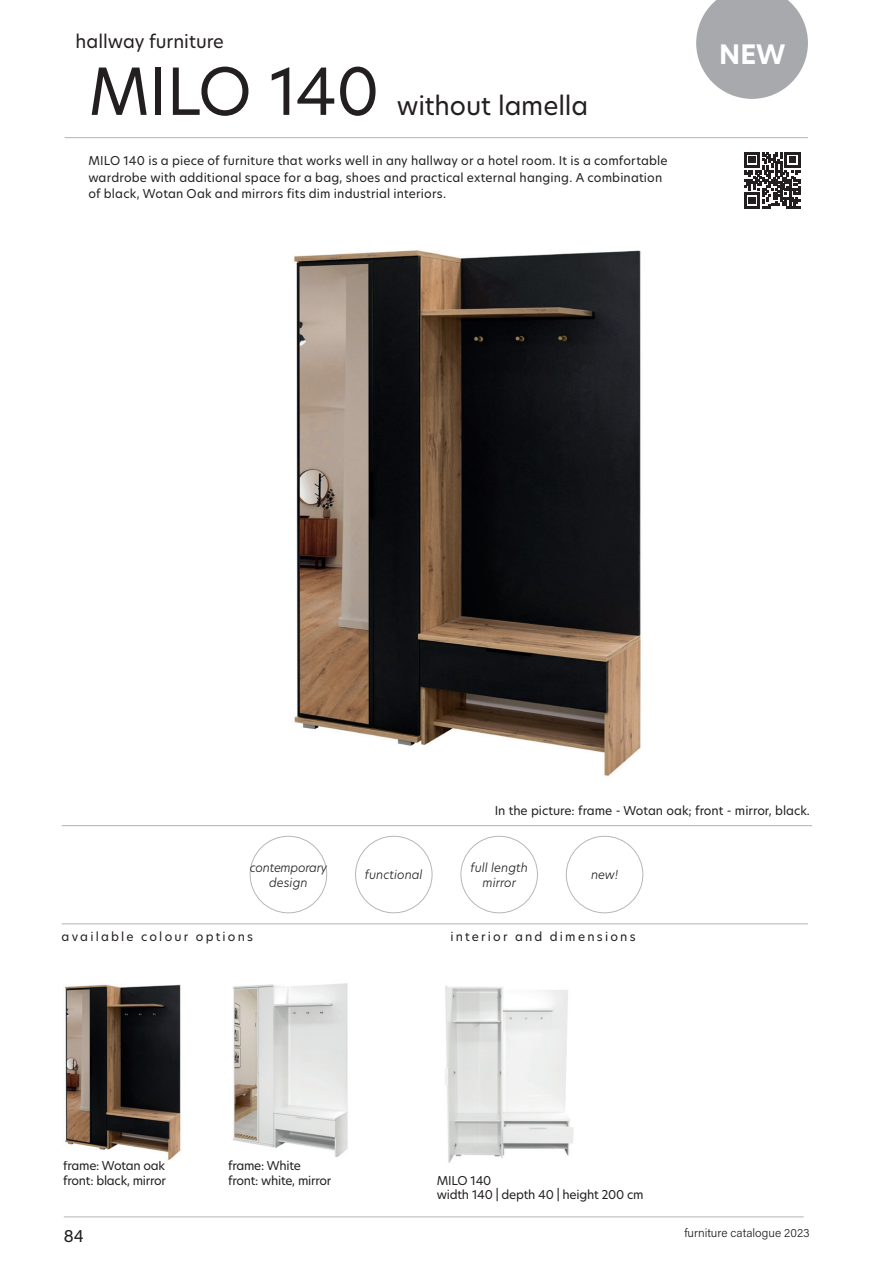
<style>
.page{position:relative;width:893px;height:1263px;background:#fff}
.page>*{position:absolute;margin:0;border:0;box-sizing:border-box;transform-origin:0 0}
.t1{font:63.6px "New Hero";letter-spacing:-.02em;color:#231f20}
.t2{font:700 26.25px "New Hero";color:#fff}
.t3{font:25.5px "New Hero";letter-spacing:-.005em;color:#231f20}
.t4{font:18px "New Hero";color:#231f20}
.t5{font:18px "Acumin Pro";color:#231f20}
.t6{font:12px/16.6px "New Hero";letter-spacing:.01em;color:#231f20}
.t7{font:12px/14.4px "New Hero";letter-spacing:-.02em;color:#231f20}
.t8{font:12px "New Hero";letter-spacing:.185em;color:#231f20}
.t9{font:italic 300 12px/14.4px "New Hero";color:#231f20;text-align:center}
.t10{font:300 12px "Acumin Pro";color:#231f20}
.t11{font:italic 300 12px/14.4px "New Hero";letter-spacing:-.02em;color:#231f20;text-align:center}
</style>
<div class="page">
<svg style="left:696px;top:0;width:112px;height:99px"></svg>
<hr style="left:64px;top:1217px;width:740px;height:1px;background:#b2b3b7">
<hr style="left:65px;top:137px;width:743px;height:1px;background:#b2b3b7">
<img style="left:294px;top:250px;width:347px;height:526px">
<svg style="left:744px;top:152px;width:56px;height:56px"></svg>
<img style="left:445px;top:986px;width:128px;height:177px">
<hr style="left:62px;top:923px;width:746px;height:1px;background:#b2b3b7">
<hr style="left:62px;top:825px;width:750px;height:1px;background:#b2b3b7">
<div style="left:250px;top:836px;width:77px;height:77px;border:1px solid #b6b7bb;border-radius:50%"></div>
<div style="left:355px;top:836px;width:77px;height:77px;border:1px solid #b6b7bb;border-radius:50%"></div>
<div style="left:461px;top:836px;width:77px;height:77px;border:1px solid #b6b7bb;border-radius:50%"></div>
<div style="left:566px;top:836px;width:77px;height:77px;border:1px solid #b6b7bb;border-radius:50%"></div>
<img style="left:64px;top:984px;width:117px;height:176px">
<img style="left:233px;top:983px;width:115px;height:174px">
<h3 class="t4" style="left:76px;top:29px;width:150px">hallway furniture</h3>
<h1 class="t1" style="left:88px;top:48px;width:293px">MILO 140</h1>
<h3 class="t3" style="left:397px;top:88px;width:193px">without lamella</h3>
<p class="t6" style="left:88px;top:152px;width:581px">MILO 140 is a piece of furniture that works well in any hallway or a hotel room. It is a comfortable wardrobe with additional space for a bag, shoes and practical external hanging. A combination of black, Wotan Oak and mirrors fits dim industrial interiors.</p>
<h2 class="t2" style="left:719px;top:36px;width:68px">NEW</h2>
<p class="t6" style="left:495px;top:802px;width:317px">In the picture: frame - Wotan oak; front - mirror, black.</p>
<p class="t11" style="left:250px;top:860px;width:79px">contemporary design</p>
<p class="t9" style="left:365px;top:867px;width:59px">functional</p>
<p class="t9" style="left:470px;top:860px;width:59px">full length mirror</p>
<p class="t9" style="left:591px;top:867px;width:28px">new!</p>
<p class="t8" style="left:62px;top:928px;width:193px">available colour options</p>
<p class="t8" style="left:450px;top:928px;width:187px">interior and dimensions</p>
<p class="t7" style="left:63px;top:1158px;width:104px">frame: Wotan oak front: black, mirror</p>
<p class="t7" style="left:228px;top:1158px;width:105px">frame: White front: white, mirror</p>
<p class="t7" style="left:437px;top:1173px;width:208px">MILO 140<br>width 140 | depth 40 | height 200 cm</p>
<h3 class="t5" style="left:64px;top:1223px;width:21px">84</h3>
<p class="t10" style="left:684px;top:1225px;width:127px">furniture catalogue 2023</p>
</div>
